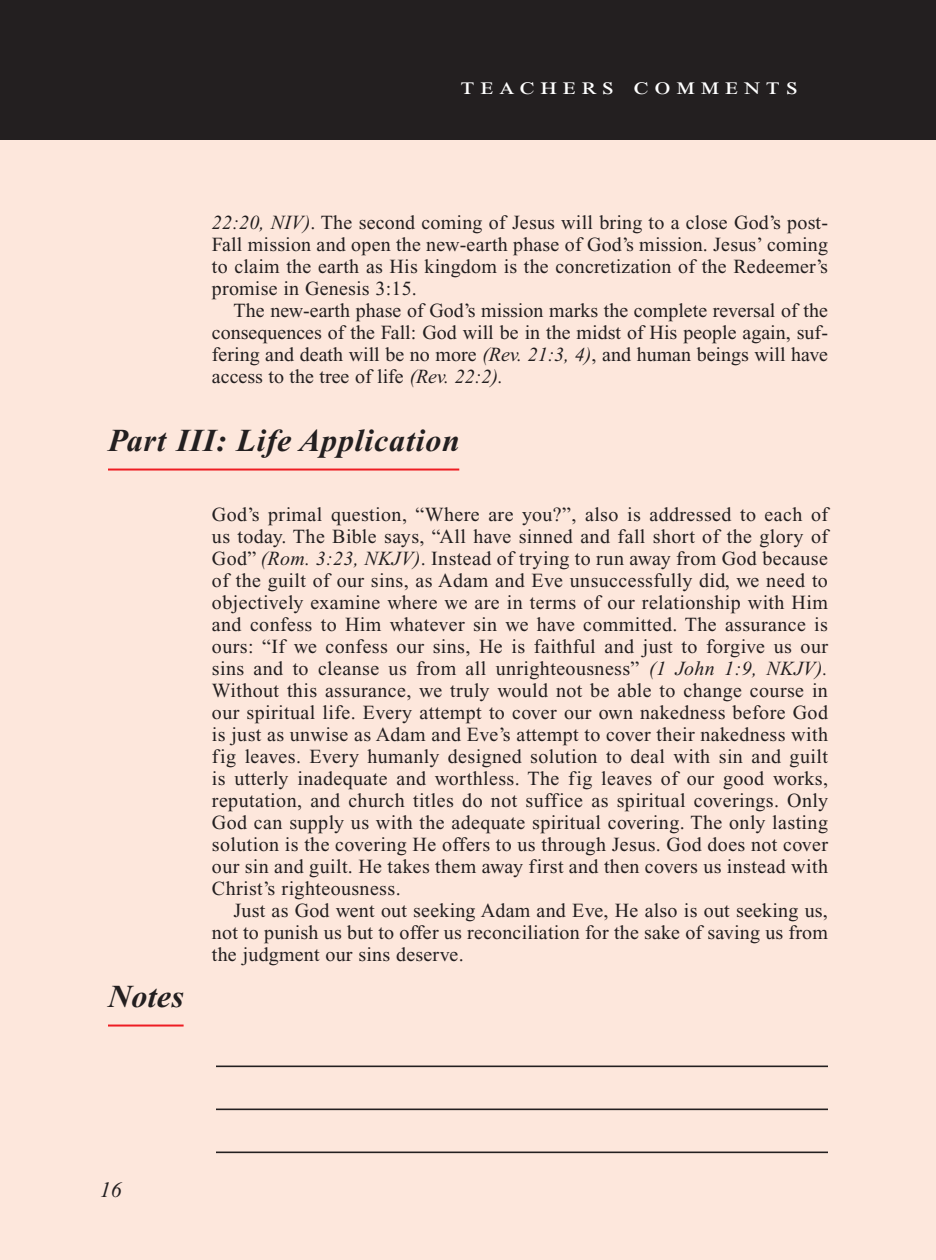
<style>
.page{position:relative;width:936px;height:1260px;background:#fff}
.page>*{position:absolute;margin:0;border:0;box-sizing:border-box;transform-origin:0 0}
.Main_Head_Teachers_C{font:italic 700 32px "Times New Roman PS Std";letter-spacing:.025em;color:#231f20}
.Teachers_Comments_He{font:24px "Times New Roman PS Std";letter-spacing:.2em;color:#fff;scale:1.2 1}
.PageNumbers{font:italic 22px "Times New Roman PS Std";color:#231f20}
.Objectives_Body_Text{font:20px/22px "Times New Roman PS Std";letter-spacing:.02em;color:#231f20;text-align:justify}
.s1{font-style:italic}
</style>
<div class="page">
<div style="left:0;top:134px;width:936px;height:1126px;background:#fde7dc"></div>
<hr style="left:108px;top:469px;width:351px;height:2px;background:#ee1d23">
<hr style="left:108px;top:1025px;width:76px;height:2px;background:#ee1d23">
<hr style="left:216px;top:1066px;width:612px;height:1px;background:#231f20">
<hr style="left:216px;top:1109px;width:612px;height:1px;background:#231f20">
<hr style="left:216px;top:1152px;width:612px;height:1px;background:#231f20">
<div style="left:0;top:0;width:936px;height:140px;background:#231f20"></div>
<p class="Teachers_Comments_He" style="left:461px;top:73px;width:283px">teachers comments</p>
<p class="Objectives_Body_Text" style="left:212px;top:211px;width:618px"><span class="s1">22:20, NIV)</span>. The second coming of Jesus will bring to a close God’s post-Fall mission and open the new-earth phase of God’s mission. Jesus’ coming to claim the earth as His kingdom is the concretization of the Redeemer’s promise in Genesis 3:15.</p>
<p class="Objectives_Body_Text" style="left:212px;top:299px;width:618px;text-indent:22px">The new-earth phase of God’s mission marks the complete reversal of the consequences of the Fall: God will be in the midst of His people again, suf&shy;fering and death will be no more <span class="s1">(Rev. 21:3, 4)</span>, and human beings will have access to the tree of life <span class="s1">(Rev. 22:2).</span></p>
<p class="Main_Head_Teachers_C" style="left:108px;top:423px;width:354px">Part III: Life Application</p>
<p class="Main_Head_Teachers_C" style="left:108px;top:979px;width:77px">Notes</p>
<p class="Objectives_Body_Text" style="left:212px;top:503px;width:618px;text-align:left">God’s primal question, “Where are you?”, also is addressed to each of us today. The Bible says, “All have sinned and fall short of the glory of God” <span class="s1">(Rom. 3:23, NKJV)</span>. Instead of trying to run away from God because of the guilt of our sins, as Adam and Eve unsuccessfully did, we need to objectively examine where we are in terms of our relationship with Him and confess to Him whatever sin we have committed. The assurance is ours: “If we confess our sins, He is faithful and just to forgive us our sins and to cleanse us from all unrighteousness” <span class="s1">(1 John 1:9, NKJV).<br></span>Without this assurance, we truly would not be able to change course in our spiritual life. Every attempt to cover our own nakedness before God is just as unwise as Adam and Eve’s attempt to cover their nakedness with fig leaves. Every humanly designed solution to deal with sin and guilt is utterly inadequate and worthless. The fig leaves of our good works, reputation, and church titles do not suffice as spiritual coverings. Only God can supply us with the adequate spiritual covering. The only lasting solution is the covering He offers to us through Jesus. God does not cover our sin and guilt. He takes them away first and then covers us instead with Christ’s righteousness.</p>
<p class="Objectives_Body_Text" style="left:212px;top:899px;width:617px;text-align:left;text-indent:22px">Just as God went out seeking Adam and Eve, He also is out seeking us, not to punish us but to offer us reconciliation for the sake of saving us from the judgment our sins deserve.</p>
<p class="PageNumbers" style="left:100px;top:1178px;width:23px">16</p>
</div>
